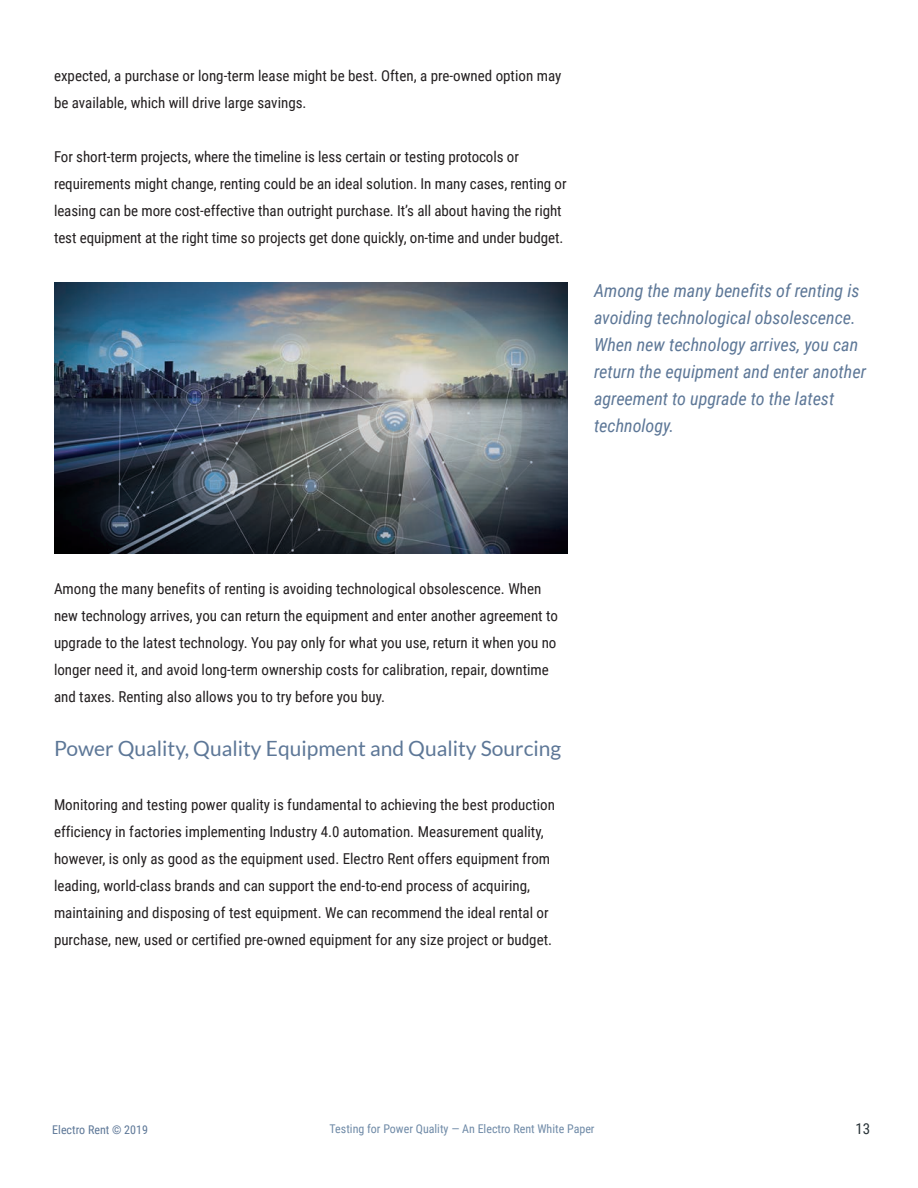
<style>
.page{position:relative;width:918px;height:1188px;background:#fff}
.page>*{position:absolute;margin:0;border:0;box-sizing:border-box;transform-origin:0 0}
.Body{font:21px "Lato";color:#5d7797}
.Body-2{font:italic 18px/27px "Roboto Condensed";color:#5d7797}
.Body-3{font:15px/27px "Roboto Condensed";color:#231f20}
.t1{font:15px "Roboto Condensed";color:#293338}
.t2{font:12px "Roboto Condensed";color:#6f8aa7}
.t3{font:12px "Roboto Condensed";color:#5d7797}
</style>
<div class="page">
<img style="left:54px;top:283px;width:514px;height:270px">
<p class="Body-3" style="left:54px;top:62px;width:509px">expected, a purchase or long-term lease might be best. Often, a pre-owned option may be available, which will drive large savings.</p>
<p class="Body-3" style="left:54px;top:143px;width:514px">For short-term projects, where the timeline is less certain or testing protocols or requirements might change, renting could be an ideal solution. In many cases, renting or leasing can be more cost-effective than outright purchase. It’s all about having the right test equipment at the right time so projects get done quickly, on-time and under budget.</p>
<p class="Body-2" style="left:594px;top:276px;width:274px">Among the many benefits of renting is avoiding technological obsolescence.<br>When new technology arrives, you can return the equipment and enter another agreement to upgrade to the latest technology.</p>
<p class="Body-3" style="left:54px;top:575px;width:505px">Among the many benefits of renting is avoiding technological obsolescence. When new technology arrives, you can return the equipment and enter another agreement to upgrade to the latest technology. You pay only for what you use, return it when you no longer need it, and avoid long-term ownership costs for calibration, repair, downtime and taxes. Renting also allows you to try before you buy.</p>
<p class="Body" style="left:54px;top:737px;width:509px">Power Quality, Quality Equipment and Quality Sourcing</p>
<p class="Body-3" style="left:54px;top:791px;width:503px">Monitoring and testing power quality is fundamental to achieving the best production efficiency in factories implementing Industry 4.0 automation. Measurement quality, however, is only as good as the equipment used. Electro Rent offers equipment from leading, world-class brands and can support the end-to-end process of acquiring, maintaining and disposing of test equipment. We can recommend the ideal rental or purchase, new, used or certified pre-owned equipment for any size project or budget.</p>
<p class="t3" style="left:52px;top:1121px;width:97px">Electro Rent © 2019</p>
<p class="t2" style="left:330px;top:1121px;width:266px">Testing for Power Quality — An Electro Rent White Paper</p>
<p class="t1" style="left:855px;top:1118px;width:16px">13</p>
</div>
